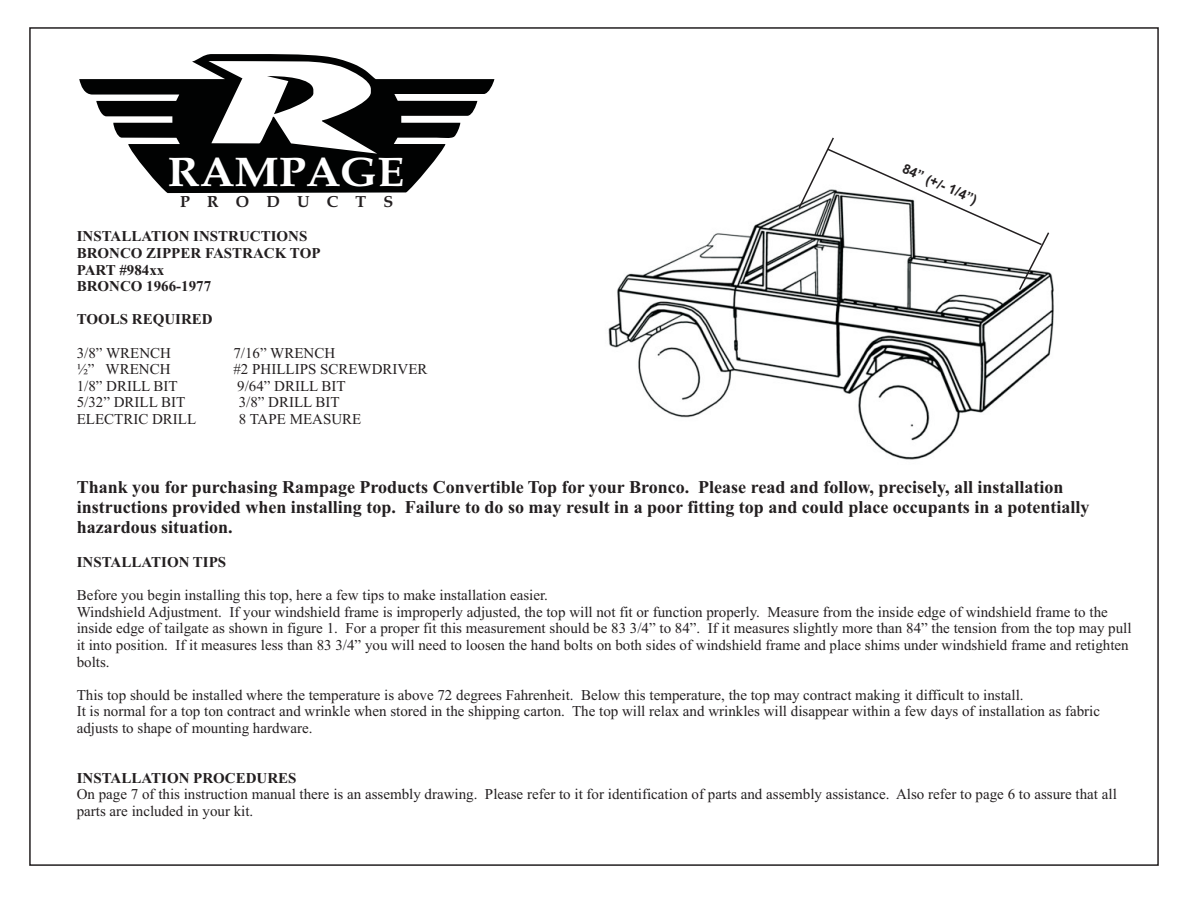
<style>
.page{position:relative;width:1188px;height:918px;background:#fff}
.page>*{position:absolute;margin:0;border:0;box-sizing:border-box;transform-origin:0 0}
.t1{font:700 41.4px "Book Antiqua";color:#fff;scale:1.07 1}
.t2{font:700 18px/20px "Times New Roman";color:#231f20}
.t3{font:700 16.05px "Book Antiqua";letter-spacing:1.07em;color:#231f20}
.t4{font:15px/16.6px "Times New Roman";color:#231f20}
.t5{font:700 15px/16.6px "Times New Roman";color:#231f20}
.t6{font:700 13.5px "Arial";color:#231f20}
</style>
<div class="page">
<img style="left:608px;top:205px;width:446px;height:255px">
<svg style="left:797px;top:137px;width:254px;height:155px"></svg>
<svg style="left:79px;top:54px;width:415px;height:139px;fill:#010202"></svg>
<svg style="left:208px;top:61px;width:169px;height:93px"></svg>
<h1 class="t1" style="left:168px;top:156px;width:222px">RAMPAGE</h1>
<p class="t3" style="left:180px;top:195px;width:215px">PRODUCTS</p>
<p class="t5" style="left:77px;top:230px;width:245px">INSTALLATION INSTRUCTIONS<br>BRONCO ZIPPER FASTRACK TOP<br>PART #984xx<br>BRONCO 1966-1977</p>
<p class="t5" style="left:77px;top:313px;width:138px">TOOLS REQUIRED</p>
<p class="t4" style="left:77px;top:346px;width:96px">3/8” WRENCH</p>
<p class="t4" style="left:233px;top:346px;width:103px">7/16” WRENCH</p>
<p class="t4" style="left:77px;top:362px;width:95px">½” WRENCH</p>
<p class="t4" style="left:233px;top:362px;width:196px">#2 PHILLIPS SCREWDRIVER</p>
<p class="t4" style="left:77px;top:379px;width:103px">1/8” DRILL BIT</p>
<p class="t4" style="left:237px;top:379px;width:110px">9/64” DRILL BIT</p>
<p class="t4" style="left:77px;top:396px;width:110px">5/32” DRILL BIT</p>
<p class="t4" style="left:239px;top:396px;width:103px">3/8” DRILL BIT</p>
<p class="t4" style="left:77px;top:412px;width:121px">ELECTRIC DRILL</p>
<p class="t4" style="left:239px;top:412px;width:124px">8 TAPE MEASURE</p>
<p class="t6" style="left:906px;top:163px;width:81px;rotate:24deg">84” (+/- 1/4”)</p>
<p class="t2" style="left:77px;top:479px;width:1014px">Thank you for purchasing Rampage Products Convertible Top for your Bronco. Please read and follow, precisely, all installation instructions provided when installing top. Failure to do so may result in a poor fitting top and could place occupants in a potentially hazardous situation.</p>
<p class="t5" style="left:77px;top:555px;width:151px">INSTALLATION TIPS</p>
<p class="t4" style="left:77px;top:588px;width:1056px">Before you begin installing this top, here a few tips to make installation easier.<br>Windshield Adjustment. If your windshield frame is improperly adjusted, the top will not fit or function properly. Measure from the inside edge of windshield frame to the inside edge of tailgate as shown in figure 1. For a proper fit this measurement should be 83 3/4” to 84”. If it measures slightly more than 84” the tension from the top may pull it into position. If it measures less than 83 3/4” you will need to loosen the hand bolts on both sides of windshield frame and place shims under windshield frame and retighten bolts.</p>
<p class="t4" style="left:77px;top:688px;width:1025px">This top should be installed where the temperature is above 72 degrees Fahrenheit. Below this temperature, the top may contract making it difficult to install.<br>It is normal for a top ton contract and wrinkle when stored in the shipping carton. The top will relax and wrinkles will disappear within a few days of installation as fabric adjusts to shape of mounting hardware.</p>
<p class="t5" style="left:77px;top:771px;width:221px">INSTALLATION PROCEDURES</p>
<p class="t4" style="left:77px;top:788px;width:1042px">On page 7 of this instruction manual there is an assembly drawing. Please refer to it for identification of parts and assembly assistance. Also refer to page 6 to assure that all parts are included in your kit.</p>
</div>
